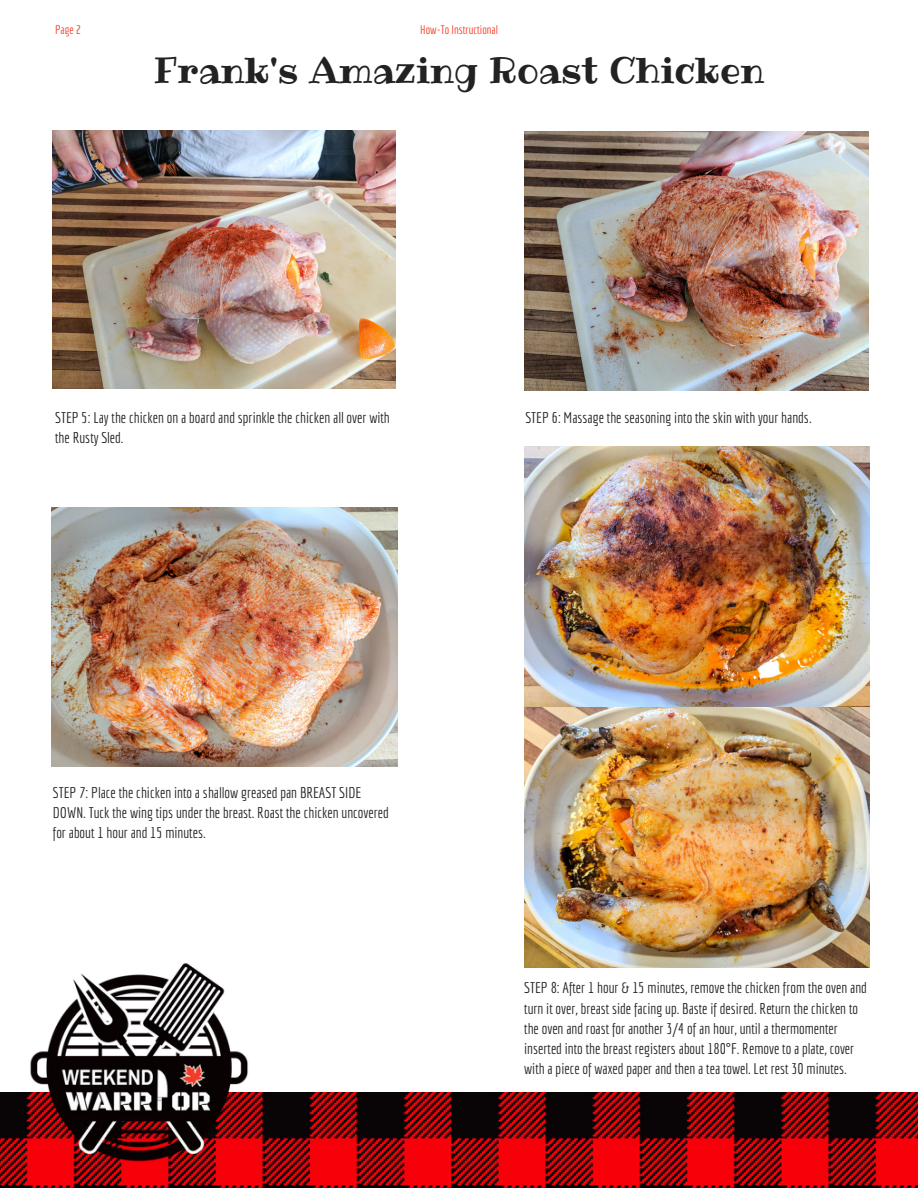
<style>
.page{position:relative;width:918px;height:1188px;background:#fff}
.page>*{position:absolute;margin:0;border:0;box-sizing:border-box;transform-origin:0 0}
.t1{font:36.3px "Ribeye";color:#222}
.t2{font:15.15px/20.2px "Economica";color:#222}
.t3{font:12px "Economica";color:#f93822}
</style>
<div class="page">
<img style="left:0;top:1092px;width:918px;height:96px">
<img style="left:18px;top:963px;width:241px;height:210px">
<img style="left:53px;top:130px;width:343px;height:258px">
<img style="left:524px;top:132px;width:344px;height:258px">
<img style="left:52px;top:507px;width:345px;height:259px">
<img style="left:524px;top:447px;width:346px;height:259px">
<img style="left:524px;top:708px;width:346px;height:260px">
<p class="t3" style="left:55px;top:22px;width:27px">Page 2</p>
<p class="t3" style="left:420px;top:22px;width:79px">How-To Instructional</p>
<h1 class="t1" style="left:154px;top:45px;width:612px">Frank's Amazing Roast Chicken</h1>
<p class="t2" style="left:55px;top:407px;width:336px">STEP 5: Lay the chicken on a board and sprinkle the chicken all over with the Rusty Sled.</p>
<p class="t2" style="left:525px;top:407px;width:288px">STEP 6: Massage the seasoning into the skin with your hands.</p>
<p class="t2" style="left:53px;top:782px;width:337px">STEP 7: Place the chicken into a shallow greased pan BREAST SIDE<br>DOWN. Tuck the wing tips under the breast. Roast the chicken uncovered for about 1 hour and 15 minutes.</p>
<p class="t2" style="left:524px;top:978px;width:344px">STEP 8: After 1 hour &amp; 15 minutes, remove the chicken from the oven and turn it over, breast side facing up. Baste if desired. Return the chicken to the oven and roast for another 3/4 of an hour, until a thermomenter inserted into the breast registers about 180°F. Remove to a plate, cover with a piece of waxed paper and then a tea towel. Let rest 30 minutes.</p>
</div>
